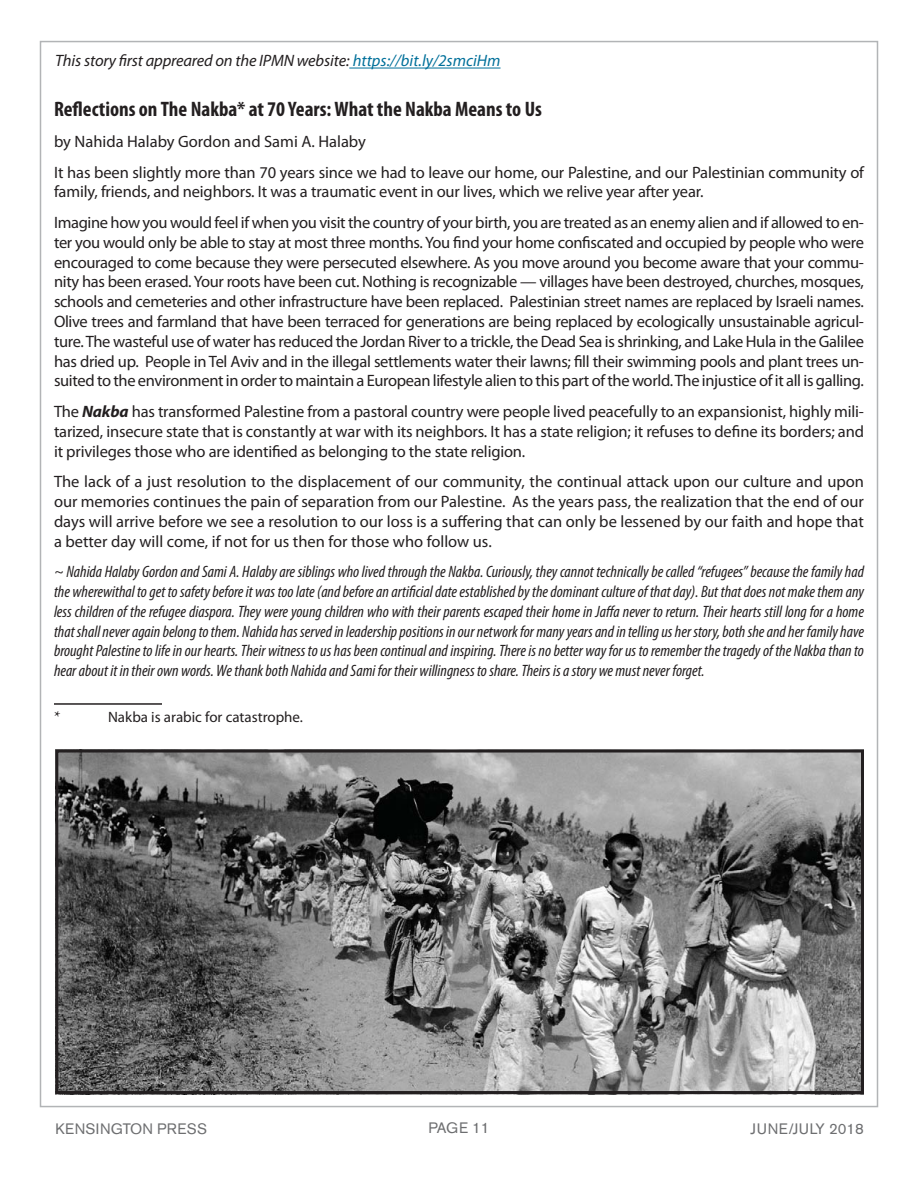
<style>
.page{position:relative;width:918px;height:1188px;background:#fff}
.page>*{position:absolute;margin:0;border:0;box-sizing:border-box;transform-origin:0 0}
.t1{font:700 condensed 21px "Myriad Pro";color:#231f20}
.t2{font:16.5px/19.8px "Myriad Pro";letter-spacing:-.01em;color:#231f20;text-align:justify}
.t3{font:italic condensed 16.5px/19.8px "Myriad Pro";color:#231f20;text-align:justify}
.t4{font:italic 16.5px "Myriad Pro";letter-spacing:-.01em;color:#231f20}
.t5{font:16.5px "Minion Pro";color:#231f20}
.t6{font:15px "Myriad Pro";color:#231f20}
.t7{font:15px "Akzidenz Grotesk BE";letter-spacing:.02em;color:#6d6e70}
.t8{font:15px "Akzidenz Grotesk BE";letter-spacing:.04em;color:#6d6e70}
.s1{color:#00709a}
.s2{font-weight:700;font-style:italic}
</style>
<div class="page">
<img style="left:59px;top:754px;width:801px;height:336px">
<div style="left:55px;top:750px;width:809px;height:344px;border:3px solid #231f20"></div>
<hr style="left:54px;top:703px;width:108px;height:2px;background:#231f20">
<hr style="left:349px;top:68px;width:152px;height:1px;background:#00709a">
<p class="t4" style="left:55px;top:55px;width:447px">This story first appreared on the IPMN website: <span class="s1">https://bit.ly/2smciHm</span></p>
<p class="t1" style="left:54px;top:101px;width:489px">Reflections on The Nakba* at 70 Years: What the Nakba Means to Us</p>
<p class="t2" style="left:54px;top:128px;width:812px;line-height:30.6px">by Nahida Halaby Gordon and Sami A. Halaby<br>It has been slightly more than 70 years since we had to leave our home, our Palestine, and our Palestinian community of</p>
<p class="t2" style="left:54px;top:178px;width:812px;line-height:30.6px">family, friends, and neighbors. It was a traumatic event in our lives, which we relive year after year.<br>Imagine how you would feel if when you visit the country of your birth, you are treated as an enemy alien and if allowed to en-</p>
<p class="t2" style="left:54px;top:234px;width:812px">ter you would only be able to stay at most three months. You find your home confiscated and occupied by people who were encouraged to come because they were persecuted elsewhere. As you move around you become aware that your commu&shy;nity has been erased. Your roots have been cut. Nothing is recognizable — villages have been destroyed, churches, mosques, schools and cemeteries and other infrastructure have been replaced. Palestinian street names are replaced by Israeli names.<br>Olive trees and farmland that have been terraced for generations are being replaced by ecologically unsustainable agricul&shy;ture. The wasteful use of water has reduced the Jordan River to a trickle, the Dead Sea is shrinking, and Lake Hula in the Galilee has dried up. People in Tel Aviv and in the illegal settlements water their lawns; fill their swimming pools and plant trees un&shy;suited to the environment in order to maintain a European lifestyle alien to this part of the world. The injustice of it all is galling.</p>
<p class="t2" style="left:54px;top:403px;width:812px">The <span class="s2">Nakba</span> has transformed Palestine from a pastoral country were people lived peacefully to an expansionist, highly mili&shy;tarized, insecure state that is constantly at war with its neighbors. It has a state religion; it refuses to define its borders; and it privileges those who are identified as belonging to the state religion.</p>
<p class="t2" style="left:54px;top:473px;width:812px">The lack of a just resolution to the displacement of our community, the continual attack upon our culture and upon our memories continues the pain of separation from our Palestine. As the years pass, the realization that the end of our days will arrive before we see a resolution to our loss is a suffering that can only be lessened by our faith and hope that a better day will come, if not for us then for those who follow us.</p>
<p class="t3" style="left:54px;top:563px;width:812px">~ Nahida Halaby Gordon and Sami A. Halaby are siblings who lived through the Nakba. Curiously, they cannot technically be called “refugees” because the family had the wherewithal to get to safety before it was too late (and before an artificial date established by the dominant culture of that day). But that does not make them any less children of the refugee diaspora. They were young children who with their parents escaped their home in Jaffa never to return. Their hearts still long for a home that shall never again belong to them. Nahida has served in leadership positions in our network for many years and in telling us her story, both she and her family have brought Palestine to life in our hearts. Their witness to us has been continual and inspiring. There is no better way for us to remember the tragedy of the Nakba than to hear about it in their own words. We thank both Nahida and Sami for their willingness to share. Theirs is a story we must never forget.</p>
<p class="t5" style="left:54px;top:710px;width:8px">*</p>
<p class="t6" style="left:108px;top:711px;width:197px">Nakba is arabic for catastrophe.</p>
<p class="t7" style="left:55px;top:1123px;width:153px">KENSINGTON PRESS</p>
<p class="t7" style="left:428px;top:1122px;width:63px">PAGE 11</p>
<p class="t8" style="left:751px;top:1123px;width:115px">JUNE/JULY 2018</p>
</div>
